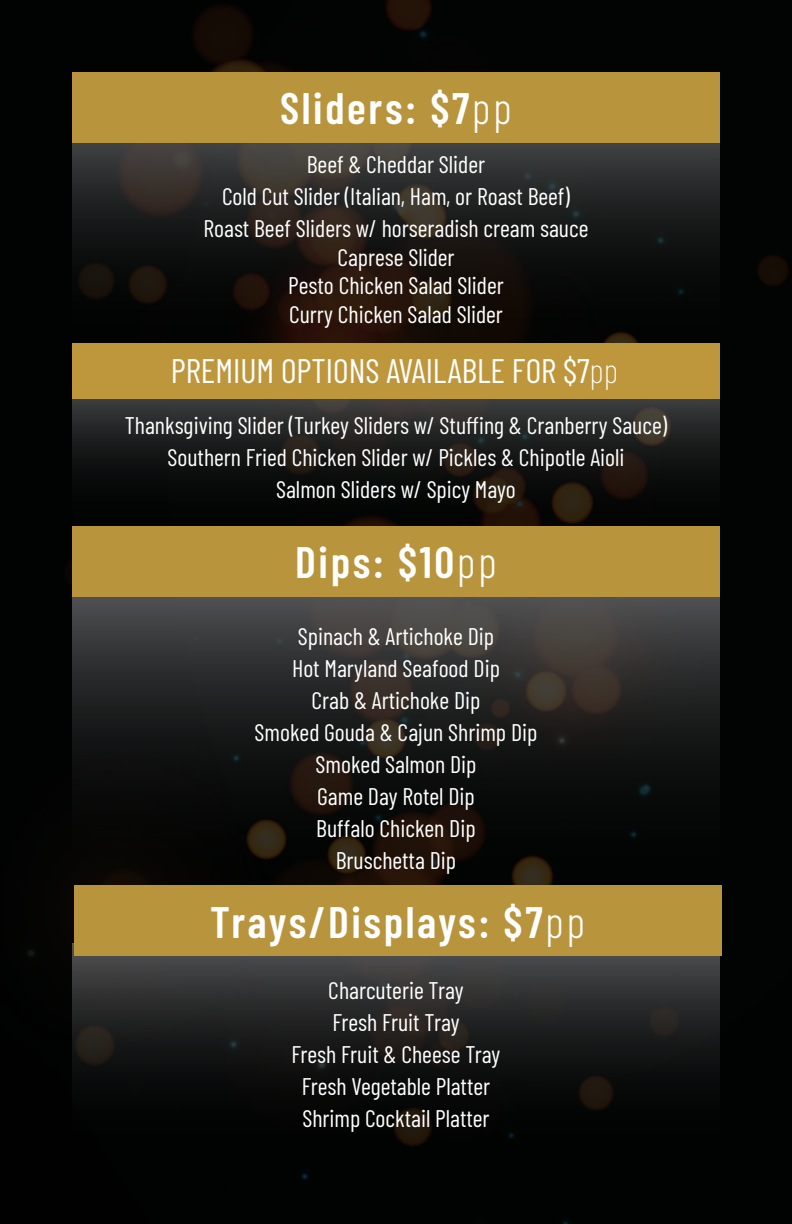
<style>
.page{position:relative;width:792px;height:1224px;background:#010202}
.page>*{position:absolute;margin:0;border:0;box-sizing:border-box;transform-origin:0 0}
.t1{font:600 44px "Barlow Condensed";letter-spacing:.06em;color:#fff}
.t2{font:34px "Barlow Condensed";color:#fff}
.t3{font:24px/32px "Barlow Condensed";color:#fff;text-align:center}
.s1{font-weight:300}
.s2{font-weight:200}
</style>
<div class="page">
<svg style="left:72px;top:143px;width:648px;height:200px"></svg>
<svg style="left:72px;top:597px;width:648px;height:289px"></svg>
<div style="left:72px;top:72px;width:648px;height:71px;background:#b8943c"></div>
<svg style="left:72px;top:398px;width:648px;height:128px"></svg>
<div style="left:72px;top:526px;width:648px;height:71px;background:#b8943c"></div>
<div style="left:72px;top:343px;width:648px;height:55px;background:#be963c"></div>
<div style="left:72px;top:943px;width:648px;height:211px;background:linear-gradient(to bottom,#434344,#000)"></div>
<div style="left:74px;top:886px;width:648px;height:70px;background:#b8943c"></div>
<h1 class="t1" style="left:280px;top:77px;width:233px">Sliders: $7<span class="s1">pp</span></h1>
<p class="t3" style="left:204px;top:146px;width:387px">Beef &amp; Cheddar Slider<br>Cold Cut Slider (Italian, Ham, or Roast Beef)<br>Roast Beef Sliders w/ horseradish cream sauce</p>
<p class="t3" style="left:288px;top:241px;width:217px;line-height:28.8px">Caprese Slider<br>Pesto Chicken Salad Slider<br>Curry Chicken Salad Slider</p>
<h2 class="t2" style="left:171px;top:347px;width:449px">PREMIUM OPTIONS AVAILABLE FOR $7<span class="s2">pp</span></h2>
<p class="t3" style="left:125px;top:408px;width:544px">Thanksgiving Slider (Turkey Sliders w/ Stuffing &amp; Cranberry Sauce)<br>Southern Fried Chicken Slider w/ Pickles &amp; Chipotle Aioli<br>Salmon Sliders w/ Spicy Mayo</p>
<h1 class="t1" style="left:295px;top:531px;width:203px">Dips: $10<span class="s1">pp</span></h1>
<p class="t3" style="left:255px;top:618px;width:284px">Spinach &amp; Artichoke Dip<br>Hot Maryland Seafood Dip<br>Crab &amp; Artichoke Dip<br>Smoked Gouda &amp; Cajun Shrimp Dip<br>Smoked Salmon Dip<br>Game Day Rotel Dip<br>Buffalo Chicken Dip<br>Bruschetta Dip</p>
<h1 class="t1" style="left:210px;top:891px;width:377px">Trays/Displays: $7<span class="s1">pp</span></h1>
<p class="t3" style="left:292px;top:973px;width:210px">Charcuterie Tray<br>Fresh Fruit Tray<br>Fresh Fruit &amp; Cheese Tray<br>Fresh Vegetable Platter<br>Shrimp Cocktail Platter</p>
</div>
